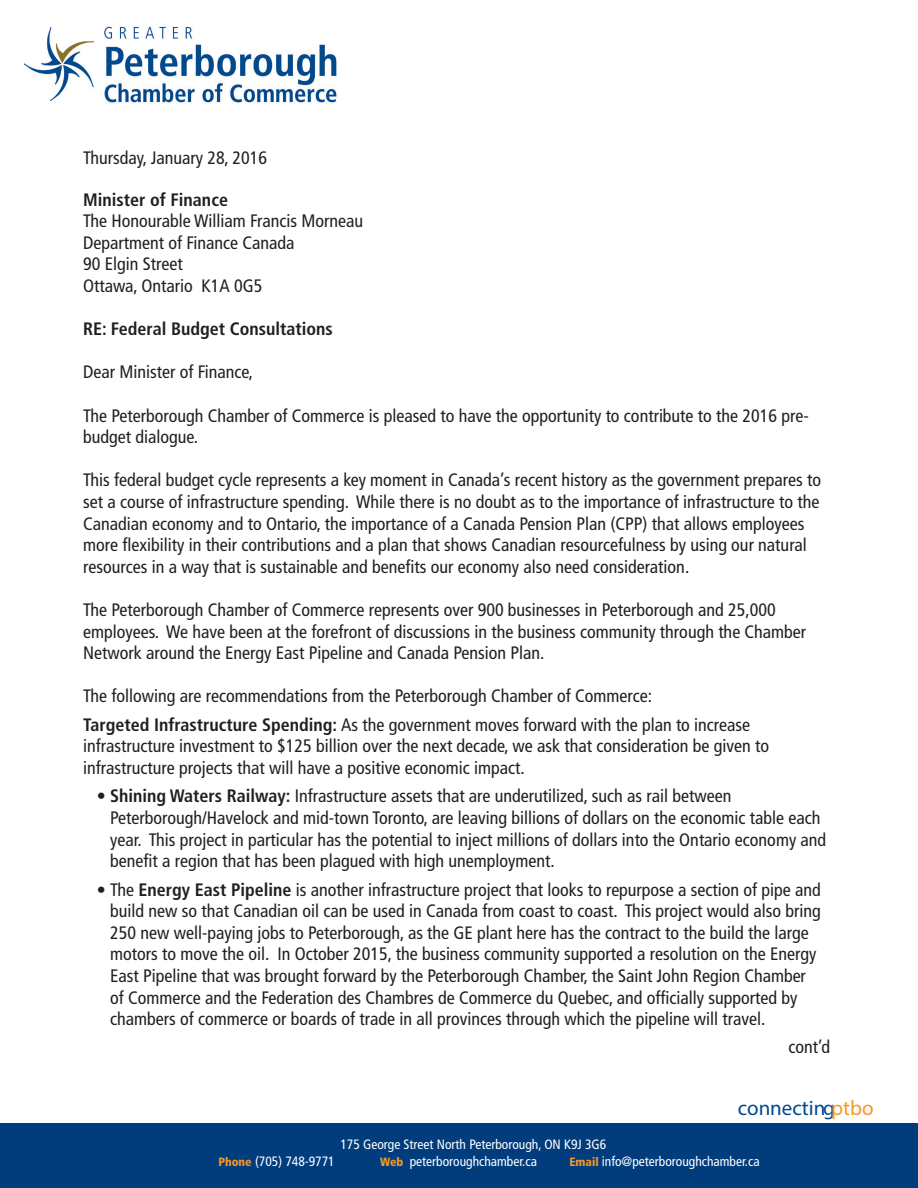
<style>
.page{position:relative;width:918px;height:1188px;background:#fff}
.page>*{position:absolute;margin:0;border:0;box-sizing:border-box;transform-origin:0 0}
.t1{font:21px "Myriad Pro";color:#014990}
.t2{font:condensed 18px/21.6px "Frutiger";color:#231f20}
.t3{font:700 condensed 18px "Frutiger";color:#231f20}
.t4{font:condensed 13.5px "Frutiger";color:#fff}
.s1{font-weight:700}
.s2{color:#f79727}
.s3{font-weight:900;font-size:12px;color:#f79727}
</style>
<div class="page">
<div style="left:0;top:1124px;width:918px;height:64px;background:#013d7d"></div>
<img style="left:23px;top:26px;width:314px;height:77px">
<p class="t2" style="left:83px;top:147px;width:185px">Thursday, January 28, 2016</p>
<p class="t3" style="left:83px;top:189px;width:146px">Minister of Finance</p>
<p class="t2" style="left:83px;top:210px;width:281px">The Honourable William Francis Morneau</p>
<p class="t2" style="left:83px;top:232px;width:213px">Department of Finance Canada</p>
<p class="t2" style="left:83px;top:254px;width:101px">90 Elgin Street</p>
<p class="t2" style="left:83px;top:275px;width:181px">Ottawa, Ontario K1A 0G5</p>
<p class="t3" style="left:83px;top:318px;width:251px">RE: Federal Budget Consultations</p>
<p class="t2" style="left:83px;top:362px;width:171px">Dear Minister of Finance,</p>
<p class="t2" style="left:83px;top:405px;width:727px">The Peterborough Chamber of Commerce is pleased to have the opportunity to contribute to the 2016 pre&shy;budget dialogue.</p>
<p class="t2" style="left:83px;top:470px;width:739px">This federal budget cycle represents a key moment in Canada’s recent history as the government prepares to set a course of infrastructure spending. While there is no doubt as to the importance of infrastructure to the Canadian economy and to Ontario, the importance of a Canada Pension Plan (CPP) that allows employees more flexibility in their contributions and a plan that shows Canadian resourcefulness by using our natural resources in a way that is sustainable and benefits our economy also need consideration.</p>
<p class="t2" style="left:83px;top:599px;width:725px">The Peterborough Chamber of Commerce represents over 900 businesses in Peterborough and 25,000 employees. We have been at the forefront of discussions in the business community through the Chamber<br>Network around the Energy East Pipeline and Canada Pension Plan.</p>
<p class="t2" style="left:83px;top:686px;width:570px">The following are recommendations from the Peterborough Chamber of Commerce:</p>
<p class="t2" style="left:83px;top:714px;width:687px"><span class="s1">Targeted Infrastructure Spending:</span> As the government moves forward with the plan to increase infrastructure investment to $125 billion over the next decade, we ask that consideration be given to infrastructure projects that will have a positive economic impact.</p>
<p class="t2" style="left:110px;top:785px;width:718px;text-indent:-14px"><span class="s1">• Shining Waters Railway:</span> Infrastructure assets that are underutilized, such as rail between Peterborough/Havelock and mid-town Toronto, are leaving billions of dollars on the economic table each year. This project in particular has the potential to inject millions of dollars into the Ontario economy and benefit a region that has been plagued with high unemployment.</p>
<p class="t2" style="left:110px;top:879px;width:712px;text-indent:-14px">• The <span class="s1">Energy East Pipeline</span> is another infrastructure project that looks to repurpose a section of pipe and build new so that Canadian oil can be used in Canada from coast to coast. This project would also bring 250 new well-paying jobs to Peterborough, as the GE plant here has the contract to the build the large motors to move the oil. In October 2015, the business community supported a resolution on the Energy East Pipeline that was brought forward by the Peterborough Chamber, the Saint John Region Chamber of Commerce and the Federation des Chambres de Commerce du Quebec, and officially supported by chambers of commerce or boards of trade in all provinces through which the pipeline will travel.</p>
<p class="t2" style="left:789px;top:1037px;width:43px">cont’d</p>
<p class="t4" style="left:340px;top:1137px;width:267px">175 George Street North Peterborough, ON K9J 3G6</p>
<p class="t1" style="left:738px;top:1095px;width:137px">connecting<span class="s2">ptbo</span></p>
<p class="t4" style="left:218px;top:1153px;width:118px"><span class="s3">Phone</span> (705) 748-9771</p>
<p class="t4" style="left:380px;top:1153px;width:158px"><span class="s3">Web</span> peterboroughchamber.ca</p>
<p class="t4" style="left:569px;top:1153px;width:192px"><span class="s3">Email</span> info@peterboroughchamber.ca</p>
</div>
